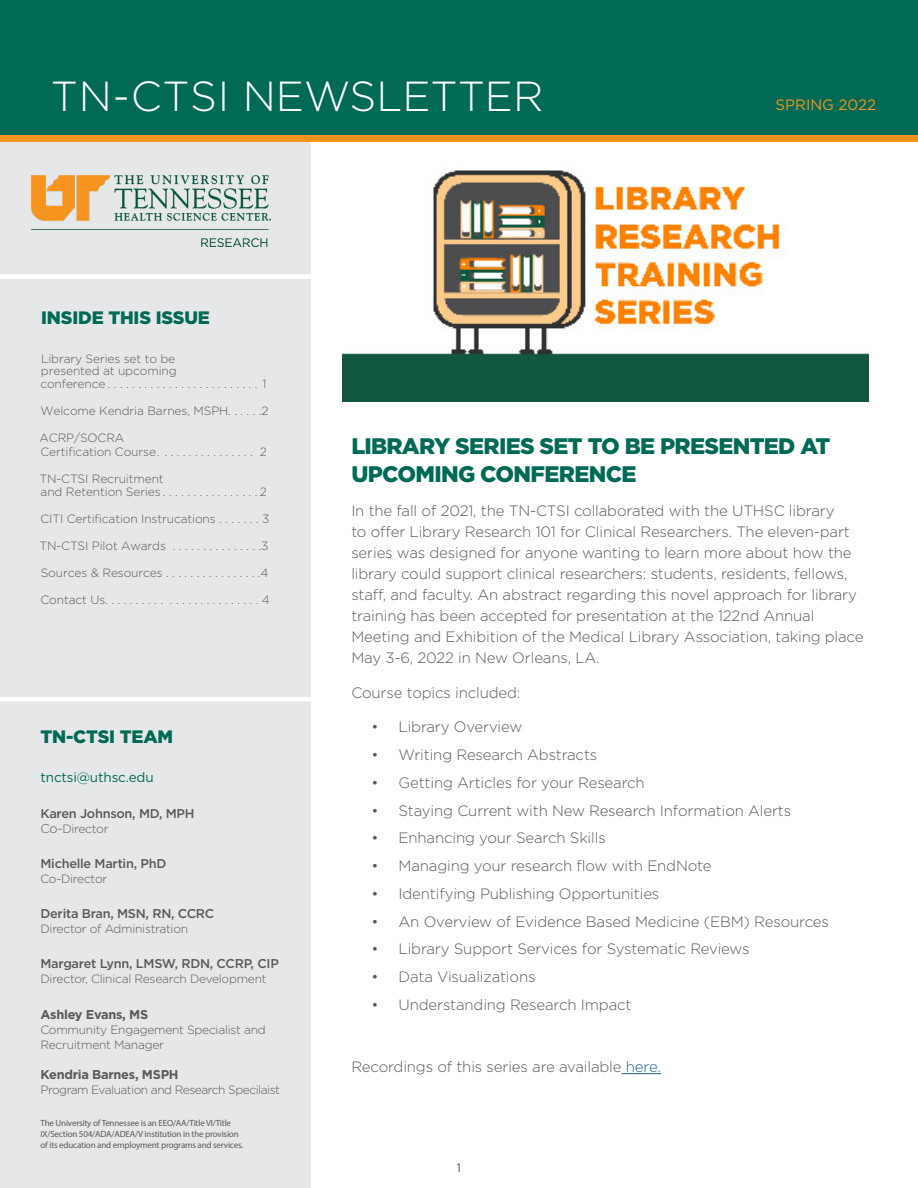
<style>
.page{position:relative;width:918px;height:1188px;background:#fff}
.page>*{position:absolute;margin:0;border:0;box-sizing:border-box;transform-origin:0 0}
.t1{font:300 42px "Gotham";color:#fff}
.t2{font:900 22.5px/27.9px "Gotham";letter-spacing:-.03em;color:#006a55}
.t3{font:900 18px "Gotham";letter-spacing:-.01em;color:#006a55}
.t4{font:300 15px/21px "Gotham";letter-spacing:-.01em;color:#58595b}
.t5{font:15px "Gotham";color:#f7941e}
.t6{font:13.5px "Gotham";letter-spacing:-.01em;color:#006a55}
.t7{font:500 12.75px "Gotham";letter-spacing:-.02em;color:#58595b}
.t8{font:700 12.75px "Gotham";letter-spacing:-.02em;color:#58595b}
.t9{font:300 12px/13.5px "Gotham";letter-spacing:-.01em;color:#58595b}
.t10{font:300 12px "Gotham";letter-spacing:-.04em;color:#58595b}
.t11{font:300 12px "Gotham";color:#000}
.t12{font:9px/10.8px "Myriad Pro";letter-spacing:-.02em;color:#58595b}
.s1{font-size:12.75px}
.s2{color:#215e9e}
</style>
<div class="page">
<div style="left:0;top:142px;width:310px;height:1046px;background:#e6e7e8"></div>
<div style="left:0;top:0;width:918px;height:135px;background:#006a55"></div>
<div style="left:0;top:135px;width:918px;height:7px;background:#f7941e"></div>
<div style="left:0;top:274px;width:316px;height:5px;background:#fff"></div>
<hr style="left:0;top:697px;width:316px;height:4px;background:#fff">
<hr style="left:622px;top:1073px;width:39px;height:1px;background:#215e9e">
<img style="left:31px;top:176px;width:239px;height:70px">
<img style="left:342px;top:170px;width:527px;height:232px">
<h1 class="t1" style="left:51px;top:70px;width:494px">TN-CTSI NEWSLETTER</h1>
<p class="t5" style="left:776px;top:95px;width:102px">SPRING 2022</p>
<p class="t3" style="left:41px;top:305px;width:170px">INSIDE THIS ISSUE</p>
<p class="t9" style="left:41px;top:352px;width:137px;line-height:12px">Library Series set to be presented at upcoming</p>
<p class="t9" style="left:40px;top:377px;width:228px">conference . . . . . . . . . . . . . . . . . . . . . . . . . 1</p>
<p class="t9" style="left:40px;top:404px;width:230px">Welcome Kendria Barnes, MSPH. . . . . .2</p>
<p class="t9" style="left:40px;top:431px;width:229px">ACRP/SOCRA<br>Certification Course . . . . . . . . . . . . . . . . 2</p>
<p class="t9" style="left:39px;top:472px;width:229px">TN-CTSI Recruitment<br>and Retention Series . . . . . . . . . . . . . . . 2</p>
<p class="t9" style="left:41px;top:512px;width:230px">CITI Certification Instrucations . . . . . . . 3</p>
<p class="t9" style="left:39px;top:539px;width:231px">TN-CTSI Pilot Awards . . . . . . . . . . . . . . .3</p>
<p class="t9" style="left:41px;top:566px;width:229px">Sources &amp; Resources ................4</p>
<p class="t9" style="left:41px;top:593px;width:231px">Contact Us.......... ............... 4</p>
<p class="t3" style="left:40px;top:724px;width:134px">TN-CTSI TEAM</p>
<p class="t6" style="left:40px;top:769px;width:115px">tnctsi@uthsc.edu</p>
<p class="t7" style="left:40px;top:805px;width:156px">Karen Johnson, MD, MPH</p>
<p class="t9" style="left:40px;top:821px;width:70px"><span class="s1">Co-</span>Director</p>
<p class="t7" style="left:40px;top:855px;width:127px">Michelle Martin, PhD</p>
<p class="t9" style="left:40px;top:871px;width:68px">Co-Director</p>
<p class="t7" style="left:40px;top:905px;width:175px">Derita Bran, MSN, RN, CCRC</p>
<p class="t9" style="left:40px;top:922px;width:149px">Director of Administration</p>
<p class="t7" style="left:40px;top:955px;width:240px">Margaret Lynn, LMSW, RDN, CCRP, CIP</p>
<p class="t9" style="left:40px;top:972px;width:228px">Director, Clinical Research Development</p>
<p class="t8" style="left:40px;top:1006px;width:109px">Ashley Evans, MS</p>
<p class="t9" style="left:40px;top:1021px;width:227px;line-height:15px">Community Engagement Specialist and<br>Recruitment Manager</p>
<p class="t8" style="left:40px;top:1066px;width:140px">Kendria Barnes, MSPH</p>
<p class="t10" style="left:40px;top:1082px;width:241px">Program Evaluation and Research Specilaist</p>
<p class="t12" style="left:40px;top:1117px;width:204px">The University of Tennessee is an EEO/AA/Title VI/Title<br>IX/Section 504/ADA/ADEA/V institution in the provision of its education and employment programs and services.</p>
<h2 class="t2" style="left:351px;top:432px;width:481px">LIBRARY SERIES SET TO BE PRESENTED AT<br>UPCOMING CONFERENCE</h2>
<p class="t4" style="left:351px;top:500px;width:514px">In the fall of 2021, the TN-CTSI collaborated with the UTHSC library<br>to offer Library Research 101 for Clinical Researchers. The eleven-part series was designed for anyone wanting to learn more about how the library could support clinical researchers: students, residents, fellows, staff, and faculty. An abstract regarding this novel approach for library training has been accepted for presentation at the 122nd Annual Meeting and Exhibition of the Medical Library Association, taking place May 3-6, 2022 in New Orleans, LA.</p>
<p class="t4" style="left:351px;top:682px;width:171px">Course topics included:</p>
<p class="t4" style="left:372px;top:716px;width:152px">• Library Overview</p>
<p class="t4" style="left:372px;top:744px;width:227px">• Writing Research Abstracts</p>
<p class="t4" style="left:372px;top:772px;width:275px">• Getting Articles for your Research</p>
<p class="t4" style="left:372px;top:799px;width:421px">• Staying Current with New Research Information Alerts</p>
<p class="t4" style="left:372px;top:827px;width:236px">• Enhancing your Search Skills</p>
<p class="t4" style="left:372px;top:855px;width:342px">• Managing your research flow with EndNote</p>
<p class="t4" style="left:372px;top:883px;width:289px">• Identifying Publishing Opportunities</p>
<p class="t4" style="left:372px;top:910px;width:459px">• An Overview of Evidence Based Medicine (EBM) Resources</p>
<p class="t4" style="left:372px;top:938px;width:379px">• Library Support Services for Systematic Reviews</p>
<p class="t4" style="left:372px;top:966px;width:165px">• Data Visualizations</p>
<p class="t4" style="left:372px;top:994px;width:262px">• Understanding Research Impact</p>
<p class="t4" style="left:351px;top:1056px;width:309px">Recordings of this series are available <span class="s2">here.</span></p>
<p class="t11" style="left:457px;top:1160px;width:6px">1</p>
</div>
